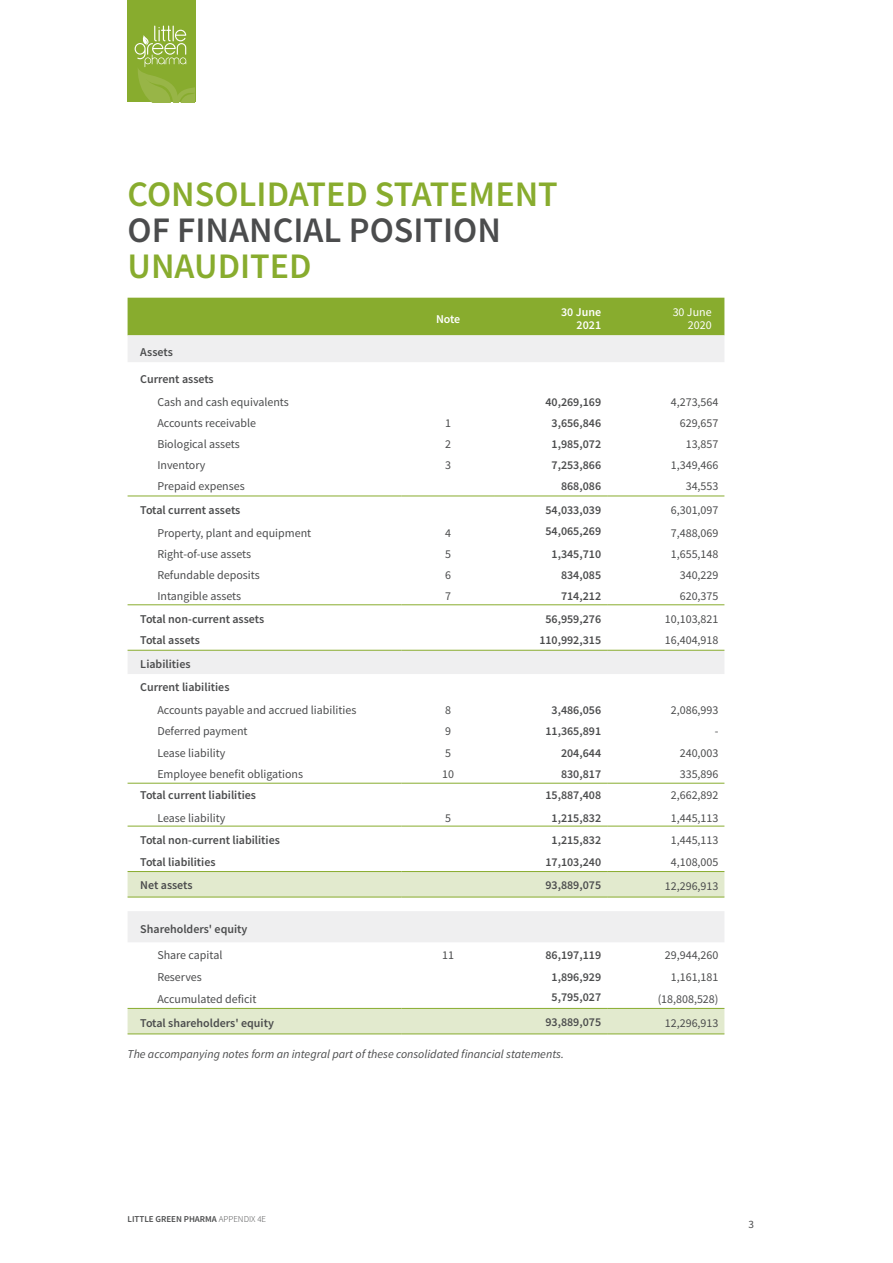
<style>
.page{position:relative;width:893px;height:1263px;background:#fff}
.page>*{position:absolute;margin:0;border:0;box-sizing:border-box;transform-origin:0 0}
.t1{font:600 35.85px/35.8px "Source Sans Pro";color:#88ac2e}
.CONTENT{font:12px "Source Sans Pro";color:#4b4c4d}
.CONTENT-2{font:600 12px "Source Sans Pro";color:#4b4c4d}
.CONTENT-3{font:italic 12px "Source Sans Pro";color:#4b4c4d}
.CONTENT-4{font:600 12px/13.5px "Source Sans Pro";color:#fff;text-align:right}
.CONTENT-5{font:12px/13.5px "Source Sans Pro";color:#fff;text-align:right}
.CONTENT-6{font:11.25px "Source Sans Pro";color:#4b4c4d}
.t2{font:600 9px "Source Sans Pro";color:#4b4c4d}
.s1{color:#4b4c4d}
.s2{font-family:"Source Sans Variable";font-weight:400}
</style>
<div class="page">
<div style="left:128px;top:0;width:68px;height:102px;background:#88ac2e"></div>
<svg style="left:135px;top:26px;width:59px;height:76px"></svg>
<div style="left:128px;top:298px;width:596px;height:37px;background:#88ac2e"></div>
<svg style="left:128px;top:335px;width:596px;height:161px"></svg>
<svg style="left:128px;top:605px;width:596px;height:430px"></svg>
<svg style="left:128px;top:872px;width:596px;height:161px"></svg>
<hr style="left:128px;top:496px;width:273px;height:1px;background:#88ac2e">
<hr style="left:401px;top:496px;width:94px;height:1px;background:#88ac2e">
<hr style="left:495px;top:496px;width:112px;height:1px;background:#88ac2e">
<hr style="left:607px;top:496px;width:117px;height:1px;background:#88ac2e">
<hr style="left:128px;top:604px;width:273px;height:1px;background:#88ac2e">
<hr style="left:401px;top:604px;width:94px;height:1px;background:#88ac2e">
<hr style="left:495px;top:604px;width:112px;height:1px;background:#88ac2e">
<hr style="left:607px;top:604px;width:117px;height:1px;background:#88ac2e">
<hr style="left:128px;top:650px;width:273px;height:1px;background:#88ac2e">
<hr style="left:401px;top:650px;width:94px;height:1px;background:#88ac2e">
<hr style="left:495px;top:650px;width:112px;height:1px;background:#88ac2e">
<hr style="left:607px;top:650px;width:117px;height:1px;background:#88ac2e">
<hr style="left:128px;top:783px;width:273px;height:1px;background:#88ac2e">
<hr style="left:401px;top:783px;width:94px;height:1px;background:#88ac2e">
<hr style="left:495px;top:783px;width:112px;height:1px;background:#88ac2e">
<hr style="left:607px;top:783px;width:117px;height:1px;background:#88ac2e">
<hr style="left:128px;top:871px;width:273px;height:1px;background:#88ac2e">
<hr style="left:401px;top:871px;width:94px;height:1px;background:#88ac2e">
<hr style="left:495px;top:871px;width:112px;height:1px;background:#88ac2e">
<hr style="left:607px;top:871px;width:117px;height:1px;background:#88ac2e">
<hr style="left:128px;top:897px;width:273px;height:1px;background:#88ac2e">
<hr style="left:401px;top:897px;width:94px;height:1px;background:#88ac2e">
<hr style="left:495px;top:897px;width:112px;height:1px;background:#88ac2e">
<hr style="left:607px;top:897px;width:117px;height:1px;background:#88ac2e">
<hr style="left:128px;top:1008px;width:273px;height:1px;background:#88ac2e">
<hr style="left:401px;top:1008px;width:94px;height:1px;background:#88ac2e">
<hr style="left:495px;top:1008px;width:112px;height:1px;background:#88ac2e">
<hr style="left:607px;top:1008px;width:117px;height:1px;background:#88ac2e">
<hr style="left:128px;top:1033px;width:273px;height:1px;background:#88ac2e">
<hr style="left:401px;top:1033px;width:94px;height:1px;background:#88ac2e">
<hr style="left:495px;top:1033px;width:112px;height:1px;background:#88ac2e">
<hr style="left:607px;top:1033px;width:117px;height:1px;background:#88ac2e">
<hr style="left:128px;top:826px;width:273px;height:1px;background:#88ac2e">
<hr style="left:401px;top:826px;width:94px;height:1px;background:#88ac2e">
<hr style="left:495px;top:826px;width:112px;height:1px;background:#88ac2e">
<hr style="left:607px;top:826px;width:117px;height:1px;background:#88ac2e">
<p class="t1" style="left:128px;top:176px;width:432px">CONSOLIDATED STATEMENT<br><span class="s1">OF FINANCIAL POSITION<br></span>UNAUDITED</p>
<p class="CONTENT-4" style="left:436px;top:312px;width:26px">Note</p>
<p class="CONTENT-4" style="left:561px;top:305px;width:41px">30 June<br>2021</p>
<p class="CONTENT-5" style="left:673px;top:305px;width:41px">30 June<br>2020</p>
<p class="CONTENT-2" style="left:140px;top:344px;width:34px">Assets</p>
<p class="CONTENT-2" style="left:140px;top:371px;width:75px">Current assets</p>
<p class="CONTENT" style="left:157px;top:394px;width:133px">Cash and cash equivalents</p>
<p class="CONTENT-2" style="left:545px;top:394px;width:57px">40,269,169</p>
<p class="CONTENT" style="left:671px;top:394px;width:49px">4,273,564</p>
<p class="CONTENT" style="left:157px;top:415px;width:100px">Accounts receivable</p>
<p class="CONTENT" style="left:445px;top:415px;width:7px">1</p>
<p class="CONTENT-2" style="left:552px;top:415px;width:51px">3,656,846</p>
<p class="CONTENT" style="left:680px;top:415px;width:40px">629,657</p>
<p class="CONTENT" style="left:157px;top:437px;width:84px">Biological assets</p>
<p class="CONTENT" style="left:445px;top:437px;width:7px">2</p>
<p class="CONTENT-2" style="left:552px;top:436px;width:51px">1,985,072</p>
<p class="CONTENT" style="left:686px;top:437px;width:34px">13,857</p>
<p class="CONTENT" style="left:157px;top:458px;width:50px">Inventory</p>
<p class="CONTENT" style="left:445px;top:458px;width:7px">3</p>
<p class="CONTENT-2" style="left:552px;top:458px;width:51px">7,253,866</p>
<p class="CONTENT" style="left:671px;top:458px;width:49px">1,349,466</p>
<p class="CONTENT" style="left:157px;top:479px;width:89px">Prepaid expenses</p>
<p class="CONTENT-2" style="left:561px;top:479px;width:42px">868,086</p>
<p class="CONTENT" style="left:686px;top:479px;width:34px">34,553</p>
<p class="CONTENT-2" style="left:140px;top:502px;width:102px">Total current assets</p>
<p class="CONTENT-2" style="left:545px;top:502px;width:57px">54,033,039</p>
<p class="CONTENT" style="left:671px;top:502px;width:49px">6,301,097</p>
<p class="CONTENT" style="left:157px;top:525px;width:155px">Property, plant and equipment</p>
<p class="CONTENT" style="left:445px;top:525px;width:7px">4</p>
<p class="CONTENT-2" style="left:545px;top:523px;width:57px">54,065,269</p>
<p class="CONTENT" style="left:671px;top:525px;width:49px">7,488,069</p>
<p class="CONTENT" style="left:157px;top:546px;width:95px">Right-of-use assets</p>
<p class="CONTENT" style="left:445px;top:546px;width:7px">5</p>
<p class="CONTENT-2" style="left:552px;top:546px;width:51px">1,345,710</p>
<p class="CONTENT" style="left:671px;top:546px;width:49px">1,655,148</p>
<p class="CONTENT" style="left:157px;top:567px;width:104px">Refundable deposits</p>
<p class="CONTENT" style="left:445px;top:567px;width:7px">6</p>
<p class="CONTENT-2" style="left:561px;top:567px;width:42px">834,085</p>
<p class="CONTENT" style="left:680px;top:567px;width:40px">340,229</p>
<p class="CONTENT" style="left:157px;top:589px;width:85px">Intangible assets</p>
<p class="CONTENT" style="left:445px;top:589px;width:7px">7</p>
<p class="CONTENT-2" style="left:561px;top:588px;width:42px">714,212</p>
<p class="CONTENT" style="left:680px;top:589px;width:40px">620,375</p>
<p class="CONTENT-2" style="left:140px;top:611px;width:125px">Total non-current assets</p>
<p class="CONTENT-2" style="left:545px;top:611px;width:57px">56,959,276</p>
<p class="CONTENT" style="left:665px;top:611px;width:55px">10,103,821</p>
<p class="CONTENT-2" style="left:140px;top:632px;width:61px">Total assets</p>
<p class="CONTENT-2" style="left:539px;top:632px;width:63px">110,992,315</p>
<p class="CONTENT" style="left:665px;top:633px;width:55px">16,404,918</p>
<p class="CONTENT-2" style="left:140px;top:656px;width:52px">Liabilities</p>
<p class="CONTENT-2" style="left:140px;top:679px;width:91px">Current liabilities</p>
<p class="CONTENT" style="left:157px;top:702px;width:201px">Accounts payable and accrued liabilities</p>
<p class="CONTENT" style="left:445px;top:702px;width:7px">8</p>
<p class="CONTENT-2" style="left:552px;top:702px;width:51px">3,486,056</p>
<p class="CONTENT" style="left:671px;top:702px;width:49px">2,086,993</p>
<p class="CONTENT" style="left:157px;top:724px;width:92px">Deferred payment</p>
<p class="CONTENT" style="left:445px;top:724px;width:7px">9</p>
<p class="CONTENT-2" style="left:545px;top:723px;width:57px">11,365,891</p>
<p class="CONTENT" style="left:715px;top:724px;width:5px">-</p>
<p class="CONTENT" style="left:157px;top:745px;width:70px">Lease liability</p>
<p class="CONTENT" style="left:445px;top:745px;width:7px">5</p>
<p class="CONTENT-2" style="left:561px;top:745px;width:42px">204,644</p>
<p class="CONTENT" style="left:680px;top:745px;width:40px">240,003</p>
<p class="CONTENT" style="left:157px;top:766px;width:147px">Employee benefit obligations</p>
<p class="CONTENT" style="left:442px;top:766px;width:13px">10</p>
<p class="CONTENT-2" style="left:561px;top:766px;width:42px">830,817</p>
<p class="CONTENT" style="left:680px;top:766px;width:40px">335,896</p>
<p class="CONTENT-2" style="left:140px;top:787px;width:117px">Total current liabilities</p>
<p class="CONTENT-2" style="left:545px;top:787px;width:57px">15,887,408</p>
<p class="CONTENT" style="left:671px;top:787px;width:49px">2,662,892</p>
<p class="CONTENT" style="left:157px;top:810px;width:70px">Lease liability</p>
<p class="CONTENT" style="left:445px;top:810px;width:7px">5</p>
<p class="CONTENT-2" style="left:552px;top:810px;width:51px">1,215,832</p>
<p class="CONTENT" style="left:671px;top:810px;width:49px">1,445,113</p>
<p class="CONTENT-2" style="left:140px;top:832px;width:141px">Total non-current liabilities</p>
<p class="CONTENT-2" style="left:552px;top:832px;width:51px">1,215,832</p>
<p class="CONTENT" style="left:671px;top:832px;width:49px">1,445,113</p>
<p class="CONTENT-2" style="left:140px;top:854px;width:77px">Total liabilities</p>
<p class="CONTENT-2" style="left:545px;top:854px;width:57px">17,103,240</p>
<p class="CONTENT" style="left:671px;top:854px;width:49px">4,108,005</p>
<p class="CONTENT-2" style="left:140px;top:877px;width:54px">Net assets</p>
<p class="CONTENT-2" style="left:545px;top:877px;width:57px">93,889,075</p>
<p class="CONTENT" style="left:665px;top:879px;width:55px">12,296,913</p>
<p class="CONTENT-2" style="left:140px;top:921px;width:109px">Shareholders' equity</p>
<p class="CONTENT" style="left:157px;top:947px;width:67px">Share capital</p>
<p class="CONTENT" style="left:442px;top:947px;width:13px">11</p>
<p class="CONTENT-2" style="left:545px;top:947px;width:57px">86,197,119</p>
<p class="CONTENT" style="left:665px;top:947px;width:55px">29,944,260</p>
<p class="CONTENT" style="left:157px;top:969px;width:46px">Reserves</p>
<p class="CONTENT-2" style="left:552px;top:969px;width:51px">1,896,929</p>
<p class="CONTENT" style="left:671px;top:969px;width:49px">1,161,181</p>
<p class="CONTENT" style="left:157px;top:991px;width:101px">Accumulated deficit</p>
<p class="CONTENT-2" style="left:552px;top:989px;width:51px">5,795,027</p>
<p class="CONTENT" style="left:658px;top:991px;width:62px">(18,808,528)</p>
<p class="CONTENT-2" style="left:140px;top:1015px;width:135px">Total shareholders' equity</p>
<p class="CONTENT-2" style="left:545px;top:1014px;width:57px">93,889,075</p>
<p class="CONTENT" style="left:665px;top:1016px;width:55px">12,296,913</p>
<p class="CONTENT-3" style="left:128px;top:1046px;width:438px">The accompanying notes form an integral part of these consolidated financial statements.</p>
<p class="t2" style="left:128px;top:1213px;width:140px">LITTLE GREEN PHARMA <span class="s2">APPENDIX 4E</span></p>
<p class="CONTENT-6" style="left:748px;top:1217px;width:7px">3</p>
</div>
